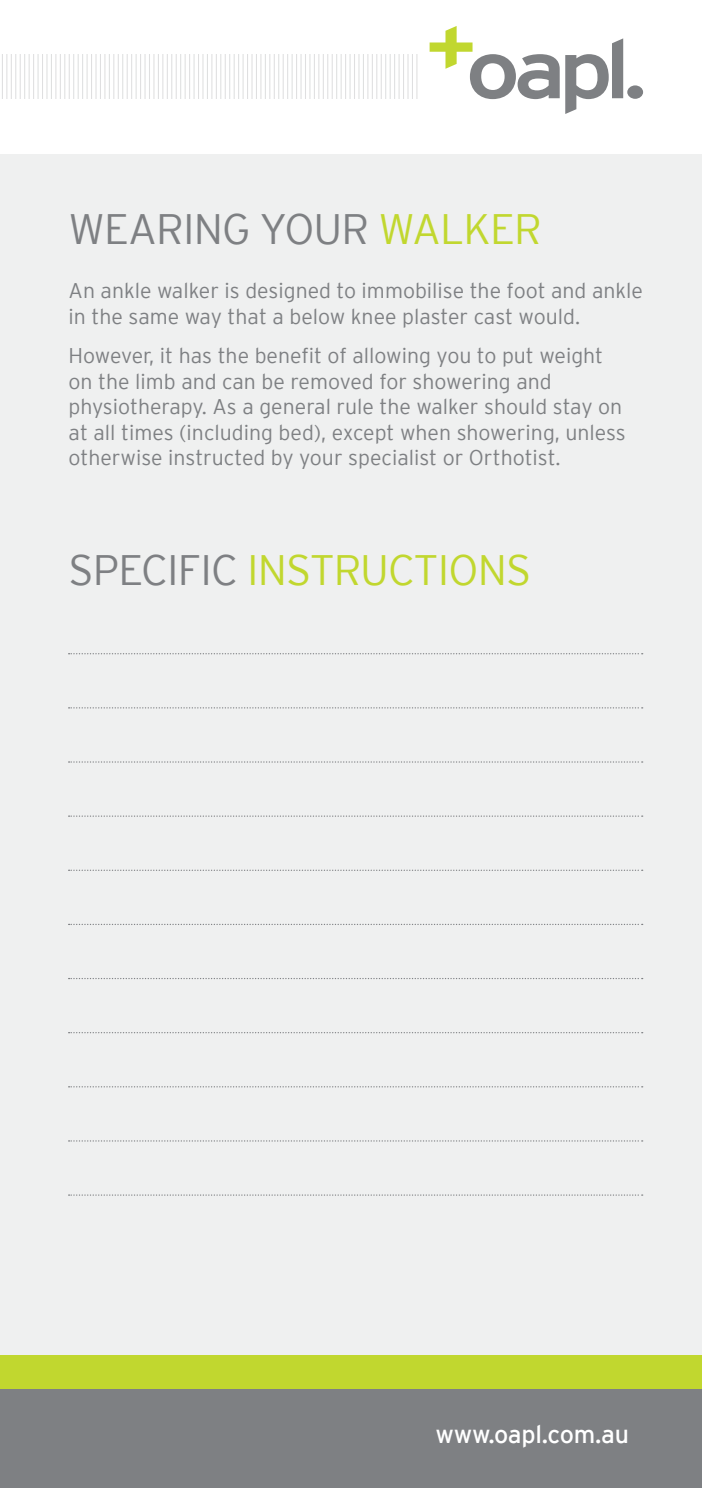
<style>
.page{position:relative;width:702px;height:1488px;background:#fff}
.page>*{position:absolute;margin:0;border:0;box-sizing:border-box;transform-origin:0 0}
.t1{font:300 42.5px "Interstate";letter-spacing:-.02em;color:#c1d72f}
.t2{font:300 42.5px "Interstate";letter-spacing:-.02em;color:#7e8083}
.t3{font:25px "Interstate";letter-spacing:-.01em;color:#fff}
.t4{font:300 21.25px/25.5px "Interstate";color:#7e8083}
.s1{color:#c1d72f}
.s2{color:#7e8083}
</style>
<div class="page">
<div style="left:0;top:154px;width:701px;height:1222px;background:#eff0f0"></div>
<div style="left:0;top:1388px;width:701px;height:100px;background:#7e8083"></div>
<div style="left:0;top:1354px;width:701px;height:34px;background:#c1d72f"></div>
<hr style="left:2px;top:55px;width:1px;height:43px;background:#7e8083">
<hr style="left:6px;top:55px;width:1px;height:43px;background:#7e8083">
<hr style="left:11px;top:55px;width:1px;height:43px;background:#7e8083">
<hr style="left:15px;top:55px;width:1px;height:43px;background:#7e8083">
<hr style="left:20px;top:55px;width:1px;height:43px;background:#7e8083">
<hr style="left:24px;top:55px;width:1px;height:43px;background:#7e8083">
<hr style="left:29px;top:55px;width:1px;height:43px;background:#7e8083">
<hr style="left:33px;top:55px;width:1px;height:43px;background:#7e8083">
<hr style="left:37px;top:55px;width:2px;height:43px;background:#7e8083">
<hr style="left:42px;top:55px;width:1px;height:43px;background:#7e8083">
<hr style="left:46px;top:55px;width:2px;height:43px;background:#7e8083">
<hr style="left:51px;top:55px;width:1px;height:43px;background:#7e8083">
<hr style="left:55px;top:55px;width:1px;height:43px;background:#7e8083">
<hr style="left:60px;top:55px;width:1px;height:43px;background:#7e8083">
<hr style="left:64px;top:55px;width:1px;height:43px;background:#7e8083">
<hr style="left:69px;top:55px;width:1px;height:43px;background:#7e8083">
<hr style="left:73px;top:55px;width:1px;height:43px;background:#7e8083">
<hr style="left:77px;top:55px;width:2px;height:43px;background:#7e8083">
<hr style="left:82px;top:55px;width:1px;height:43px;background:#7e8083">
<hr style="left:86px;top:55px;width:2px;height:43px;background:#7e8083">
<hr style="left:91px;top:55px;width:1px;height:43px;background:#7e8083">
<hr style="left:95px;top:55px;width:2px;height:43px;background:#7e8083">
<hr style="left:100px;top:55px;width:1px;height:43px;background:#7e8083">
<hr style="left:104px;top:55px;width:1px;height:43px;background:#7e8083">
<hr style="left:109px;top:55px;width:1px;height:43px;background:#7e8083">
<hr style="left:113px;top:55px;width:1px;height:43px;background:#7e8083">
<hr style="left:118px;top:55px;width:1px;height:43px;background:#7e8083">
<hr style="left:122px;top:55px;width:1px;height:43px;background:#7e8083">
<hr style="left:126px;top:55px;width:2px;height:43px;background:#7e8083">
<hr style="left:131px;top:55px;width:1px;height:43px;background:#7e8083">
<hr style="left:135px;top:55px;width:2px;height:43px;background:#7e8083">
<hr style="left:140px;top:55px;width:1px;height:43px;background:#7e8083">
<hr style="left:144px;top:55px;width:2px;height:43px;background:#7e8083">
<hr style="left:149px;top:55px;width:1px;height:43px;background:#7e8083">
<hr style="left:153px;top:55px;width:1px;height:43px;background:#7e8083">
<hr style="left:158px;top:55px;width:1px;height:43px;background:#7e8083">
<hr style="left:162px;top:55px;width:1px;height:43px;background:#7e8083">
<hr style="left:167px;top:55px;width:1px;height:43px;background:#7e8083">
<hr style="left:171px;top:55px;width:1px;height:43px;background:#7e8083">
<hr style="left:175px;top:55px;width:2px;height:43px;background:#7e8083">
<hr style="left:180px;top:55px;width:1px;height:43px;background:#7e8083">
<hr style="left:184px;top:55px;width:2px;height:43px;background:#7e8083">
<hr style="left:189px;top:55px;width:1px;height:43px;background:#7e8083">
<hr style="left:193px;top:55px;width:2px;height:43px;background:#7e8083">
<hr style="left:198px;top:55px;width:1px;height:43px;background:#7e8083">
<hr style="left:202px;top:55px;width:1px;height:43px;background:#7e8083">
<hr style="left:207px;top:55px;width:1px;height:43px;background:#7e8083">
<hr style="left:211px;top:55px;width:1px;height:43px;background:#7e8083">
<hr style="left:216px;top:55px;width:1px;height:43px;background:#7e8083">
<hr style="left:220px;top:55px;width:1px;height:43px;background:#7e8083">
<hr style="left:224px;top:55px;width:2px;height:43px;background:#7e8083">
<hr style="left:229px;top:55px;width:1px;height:43px;background:#7e8083">
<hr style="left:233px;top:55px;width:2px;height:43px;background:#7e8083">
<hr style="left:238px;top:55px;width:1px;height:43px;background:#7e8083">
<hr style="left:242px;top:55px;width:1px;height:43px;background:#7e8083">
<hr style="left:247px;top:55px;width:1px;height:43px;background:#7e8083">
<hr style="left:251px;top:55px;width:1px;height:43px;background:#7e8083">
<hr style="left:256px;top:55px;width:1px;height:43px;background:#7e8083">
<hr style="left:260px;top:55px;width:1px;height:43px;background:#7e8083">
<hr style="left:265px;top:55px;width:1px;height:43px;background:#7e8083">
<hr style="left:269px;top:55px;width:1px;height:43px;background:#7e8083">
<hr style="left:273px;top:55px;width:2px;height:43px;background:#7e8083">
<hr style="left:278px;top:55px;width:1px;height:43px;background:#7e8083">
<hr style="left:282px;top:55px;width:2px;height:43px;background:#7e8083">
<hr style="left:287px;top:55px;width:1px;height:43px;background:#7e8083">
<hr style="left:291px;top:55px;width:1px;height:43px;background:#7e8083">
<hr style="left:296px;top:55px;width:1px;height:43px;background:#7e8083">
<hr style="left:300px;top:55px;width:1px;height:43px;background:#7e8083">
<hr style="left:305px;top:55px;width:1px;height:43px;background:#7e8083">
<hr style="left:309px;top:55px;width:1px;height:43px;background:#7e8083">
<hr style="left:314px;top:55px;width:1px;height:43px;background:#7e8083">
<hr style="left:318px;top:55px;width:1px;height:43px;background:#7e8083">
<hr style="left:322px;top:55px;width:2px;height:43px;background:#7e8083">
<hr style="left:327px;top:55px;width:1px;height:43px;background:#7e8083">
<hr style="left:331px;top:55px;width:2px;height:43px;background:#7e8083">
<hr style="left:336px;top:55px;width:1px;height:43px;background:#7e8083">
<hr style="left:340px;top:55px;width:1px;height:43px;background:#7e8083">
<hr style="left:345px;top:55px;width:1px;height:43px;background:#7e8083">
<hr style="left:349px;top:55px;width:1px;height:43px;background:#7e8083">
<hr style="left:354px;top:55px;width:1px;height:43px;background:#7e8083">
<hr style="left:358px;top:55px;width:1px;height:43px;background:#7e8083">
<hr style="left:363px;top:55px;width:1px;height:43px;background:#7e8083">
<hr style="left:367px;top:55px;width:1px;height:43px;background:#7e8083">
<hr style="left:371px;top:55px;width:2px;height:43px;background:#7e8083">
<hr style="left:376px;top:55px;width:1px;height:43px;background:#7e8083">
<hr style="left:380px;top:55px;width:2px;height:43px;background:#7e8083">
<hr style="left:385px;top:55px;width:1px;height:43px;background:#7e8083">
<hr style="left:389px;top:55px;width:1px;height:43px;background:#7e8083">
<hr style="left:394px;top:55px;width:1px;height:43px;background:#7e8083">
<hr style="left:398px;top:55px;width:1px;height:43px;background:#7e8083">
<hr style="left:403px;top:55px;width:1px;height:43px;background:#7e8083">
<hr style="left:407px;top:55px;width:1px;height:43px;background:#7e8083">
<hr style="left:411px;top:55px;width:2px;height:43px;background:#7e8083">
<hr style="left:416px;top:55px;width:1px;height:43px;background:#7e8083">
<div style="left:627px;top:85px;width:16px;height:14px;background:#7e8083;border-radius:50%"></div>
<svg style="left:429px;top:26px;width:194px;height:88px"></svg>
<svg style="left:69px;top:653px;width:573px;height:1px"></svg>
<svg style="left:69px;top:707px;width:573px;height:1px"></svg>
<svg style="left:69px;top:761px;width:573px;height:1px"></svg>
<svg style="left:69px;top:815px;width:573px;height:2px"></svg>
<svg style="left:69px;top:869px;width:573px;height:2px"></svg>
<svg style="left:69px;top:923px;width:573px;height:2px"></svg>
<svg style="left:69px;top:978px;width:573px;height:1px"></svg>
<svg style="left:69px;top:1032px;width:573px;height:1px"></svg>
<svg style="left:69px;top:1086px;width:573px;height:1px"></svg>
<svg style="left:69px;top:1140px;width:573px;height:1px"></svg>
<svg style="left:69px;top:1194px;width:573px;height:1px"></svg>
<h1 class="t2" style="left:69px;top:205px;width:474px">WEARING YOUR <span class="s1">WALKER</span></h1>
<p class="t4" style="left:69px;top:278px;width:576px">An ankle walker is designed to immobilise the foot and ankle in the same way that a below knee plaster cast would.</p>
<p class="t4" style="left:69px;top:343px;width:558px">However, it has the benefit of allowing you to put weight on the limb and can be removed for showering and physiotherapy. As a general rule the walker should stay on at all times (including bed), except when showering, unless otherwise instructed by your specialist or Orthotist.</p>
<h1 class="t1" style="left:69px;top:546px;width:464px"><span class="s2">SPECIFIC</span> INSTRUCTIONS</h1>
<p class="t3" style="left:435px;top:1419px;width:195px">www.oapl.com.au</p>
</div>
